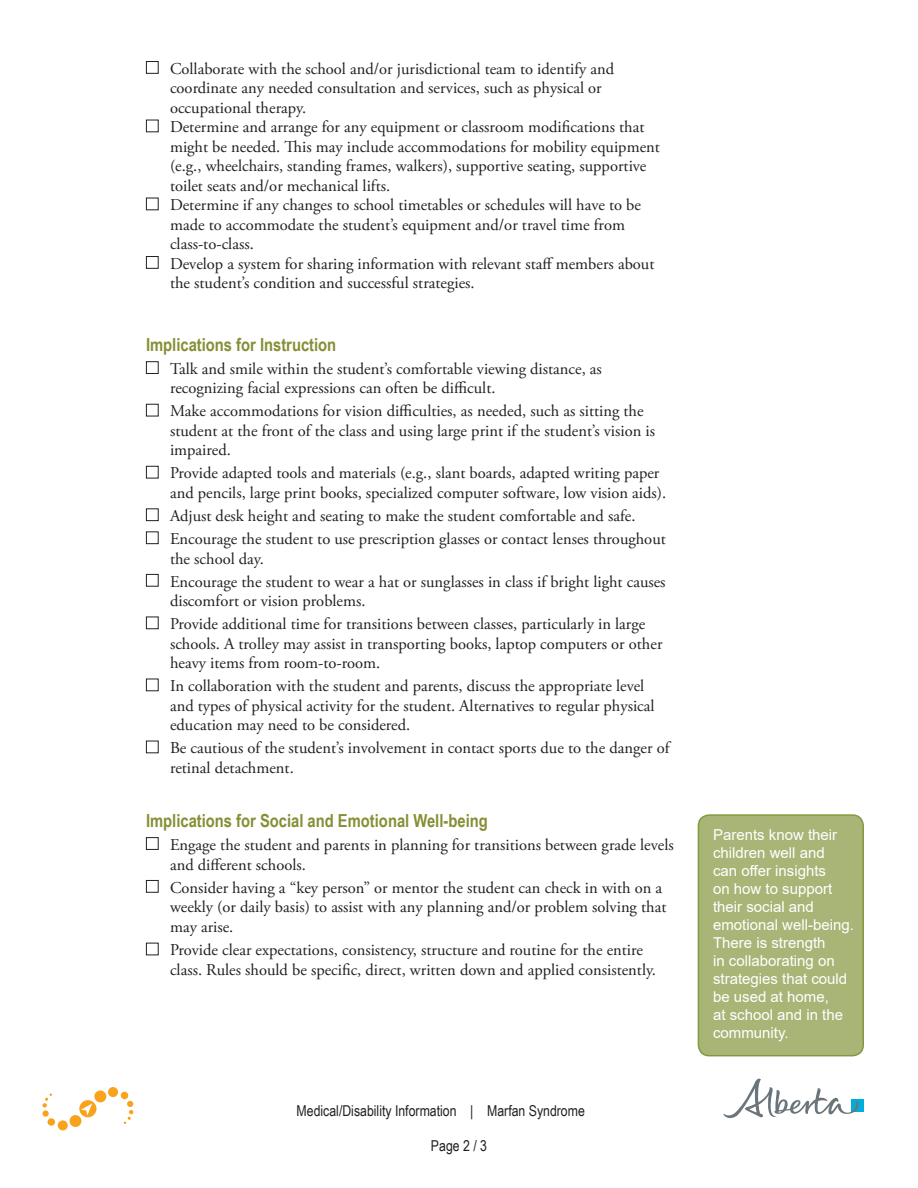
<style>
.page{position:relative;width:918px;height:1188px;background:#fff}
.page>*{position:absolute;margin:0;border:0;box-sizing:border-box;transform-origin:0 0}
.t1{font:700 18px "Arial Narrow";color:#878e34}
.t2{font:16.5px/19.5px "Adobe Garamond Pro";color:#231f20}
.t3{font:15px/18px "Arial";color:#fff}
.t4{font:15px "Arial Narrow";color:#231f20}
</style>
<div class="page">
<div style="left:79px;top:1100px;width:17px;height:17px;background:#f9a21c;border-radius:50%"></div>
<div style="left:70px;top:1115px;width:11px;height:12px;background:#f9a21c;border-radius:50%"></div>
<div style="left:58px;top:1120px;width:10px;height:10px;background:#f9a21c;border-radius:50%"></div>
<div style="left:48px;top:1118px;width:7px;height:8px;background:#f9a21c;border-radius:50%"></div>
<div style="left:43px;top:1110px;width:6px;height:7px;background:#f9a21c;border-radius:50%"></div>
<svg style="left:42px;top:1094px;width:10px;height:14px"></svg>
<div style="left:94px;top:1090px;width:12px;height:12px;background:#f9a21c;border-radius:50%"></div>
<div style="left:108px;top:1087px;width:10px;height:10px;background:#f9a21c;border-radius:50%"></div>
<div style="left:121px;top:1092px;width:7px;height:7px;background:#f9a21c;border-radius:50%"></div>
<svg style="left:124px;top:1101px;width:9px;height:23px"></svg>
<svg style="left:81px;top:1103px;width:11px;height:12px"></svg>
<div style="left:146px;top:61px;width:13px;height:13px;border:1px solid #231f20"></div>
<div style="left:146px;top:120px;width:13px;height:12px;border:1px solid #231f20"></div>
<div style="left:146px;top:198px;width:13px;height:12px;border:1px solid #231f20"></div>
<div style="left:146px;top:256px;width:13px;height:13px;border:1px solid #231f20"></div>
<div style="left:146px;top:361px;width:13px;height:13px;border:1px solid #231f20"></div>
<div style="left:146px;top:404px;width:13px;height:12px;border:1px solid #231f20"></div>
<div style="left:146px;top:466px;width:13px;height:12px;border:1px solid #231f20"></div>
<div style="left:146px;top:508px;width:13px;height:13px;border:1px solid #231f20"></div>
<div style="left:146px;top:531px;width:13px;height:13px;border:1px solid #231f20"></div>
<div style="left:146px;top:574px;width:13px;height:13px;border:1px solid #231f20"></div>
<div style="left:146px;top:617px;width:13px;height:12px;border:1px solid #231f20"></div>
<div style="left:146px;top:679px;width:13px;height:12px;border:1px solid #231f20"></div>
<div style="left:146px;top:741px;width:13px;height:12px;border:1px solid #231f20"></div>
<div style="left:146px;top:837px;width:13px;height:13px;border:1px solid #231f20"></div>
<div style="left:146px;top:880px;width:13px;height:13px;border:1px solid #231f20"></div>
<div style="left:146px;top:943px;width:13px;height:12px;border:1px solid #231f20"></div>
<div style="left:698px;top:815px;width:165px;height:241px;background:#a9b577;border-radius:11px"></div>
<div style="left:698px;top:814px;width:166px;height:242px;border:2px solid #829a3e;border-radius:11px"></div>
<div style="left:851px;top:1099px;width:13px;height:13px;background:#00aedc"></div>
<svg style="left:723px;top:1079px;width:136px;height:39px"></svg>
<p class="t2" style="left:170px;top:59px;width:446px">Collaborate with the school and/or jurisdictional team to identify and coordinate any needed consultation and services, such as physical or occupational therapy.</p>
<p class="t2" style="left:170px;top:118px;width:491px">Determine and arrange for any equipment or classroom modifications that might be needed. This may include accommodations for mobility equipment (e.g., wheelchairs, standing frames, walkers), supportive seating, supportive toilet seats and/or mechanical lifts.</p>
<p class="t2" style="left:170px;top:196px;width:473px">Determine if any changes to school timetables or schedules will have to be made to accommodate the student’s equipment and/or travel time from class-to-class.</p>
<p class="t2" style="left:170px;top:254px;width:486px">Develop a system for sharing information with relevant staff members about the student’s condition and successful strategies.</p>
<p class="t1" style="left:146px;top:331px;width:192px">Implications for Instruction</p>
<p class="t2" style="left:170px;top:359px;width:433px">Talk and smile within the student’s comfortable viewing distance, as recognizing facial expressions can often be difficult.</p>
<p class="t2" style="left:170px;top:402px;width:487px">Make accommodations for vision difficulties, as needed, such as sitting the student at the front of the class and using large print if the student’s vision is impaired.</p>
<p class="t2" style="left:170px;top:464px;width:498px">Provide adapted tools and materials (e.g., slant boards, adapted writing paper and pencils, large print books, specialized computer software, low vision aids).</p>
<p class="t2" style="left:170px;top:507px;width:467px">Adjust desk height and seating to make the student comfortable and safe.</p>
<p class="t2" style="left:170px;top:530px;width:497px">Encourage the student to use prescription glasses or contact lenses throughout the school day.</p>
<p class="t2" style="left:170px;top:572px;width:497px">Encourage the student to wear a hat or sunglasses in class if bright light causes discomfort or vision problems.</p>
<p class="t2" style="left:170px;top:615px;width:494px">Provide additional time for transitions between classes, particularly in large schools. A trolley may assist in transporting books, laptop computers or other heavy items from room-to-room.</p>
<p class="t2" style="left:170px;top:677px;width:486px">In collaboration with the student and parents, discuss the appropriate level and types of physical activity for the student. Alternatives to regular physical education may need to be considered.</p>
<p class="t2" style="left:170px;top:739px;width:501px">Be cautious of the student’s involvement in contact sports due to the danger of retinal detachment.</p>
<p class="t1" style="left:146px;top:807px;width:343px">Implications for Social and Emotional Well-being</p>
<p class="t2" style="left:170px;top:835px;width:505px">Engage the student and parents in planning for transitions between grade levels and different schools.</p>
<p class="t2" style="left:170px;top:878px;width:498px">Consider having a “key person” or mentor the student can check in with on a weekly (or daily basis) to assist with any planning and/or problem solving that may arise.</p>
<p class="t2" style="left:170px;top:941px;width:488px">Provide clear expectations, consistency, structure and routine for the entire class. Rules should be specific, direct, written down and applied consistently.</p>
<p class="t4" style="left:297px;top:1099px;width:290px">Medical/Disability Information | Marfan Syndrome</p>
<p class="t4" style="left:431px;top:1135px;width:58px">Page 2 / 3</p>
<p class="t3" style="left:713px;top:826px;width:142px">Parents know their children well and<br>can offer insights<br>on how to support their social and emotional well-being.<br>There is strength<br>in collaborating on strategies that could be used at home,<br>at school and in the community.</p>
</div>
